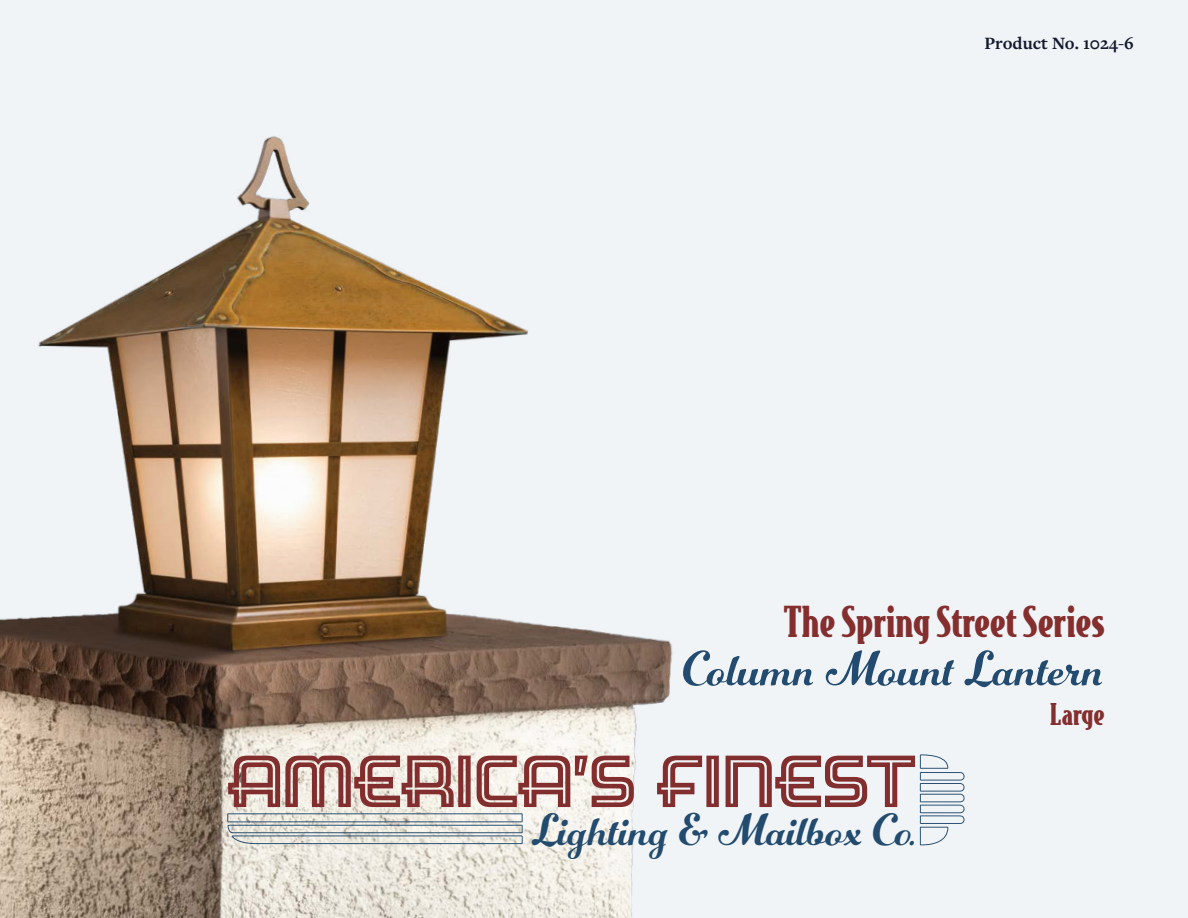
<style>
.page{position:relative;width:1188px;height:918px;background:#f1f4f7}
.page>*{position:absolute;margin:0;border:0;box-sizing:border-box;transform-origin:0 0}
.t1{font:70.8px "Hotel";letter-spacing:-.005em;color:#832e2e}
.t2{font:51px "Number Five Smooth";color:#224b6f}
.t3{font:46.95px "Number Five Smooth";color:#224b6e}
.t4{font:900 40.5px "Bodega Serif";color:#842e2e}
.t5{font:900 28.5px "Bodega Serif";color:#842e2e}
.t6{font:700 18px "Freight Text Pro";color:#131a2d}
</style>
<div class="page">
<img style="left:0;top:136px;width:673px;height:782px">
<svg style="left:227px;top:813px;width:296px;height:31px"></svg>
<svg style="left:920px;top:754px;width:45px;height:91px"></svg>
<p class="t6" style="left:984px;top:31px;width:151px">Product No. 1024-6</p>
<p class="t4" style="left:784px;top:595px;width:322px">The Spring Street Series</p>
<p class="t2" style="left:683px;top:638px;width:423px">Column Mount Lantern</p>
<h1 class="t1" style="left:227px;top:744px;width:691px">AMERICA’S FINEST</h1>
<p class="t3" style="left:532px;top:801px;width:386px">Lighting &amp; Mailbox Co.</p>
<p class="t5" style="left:1050px;top:695px;width:56px">Large</p>
</div>
